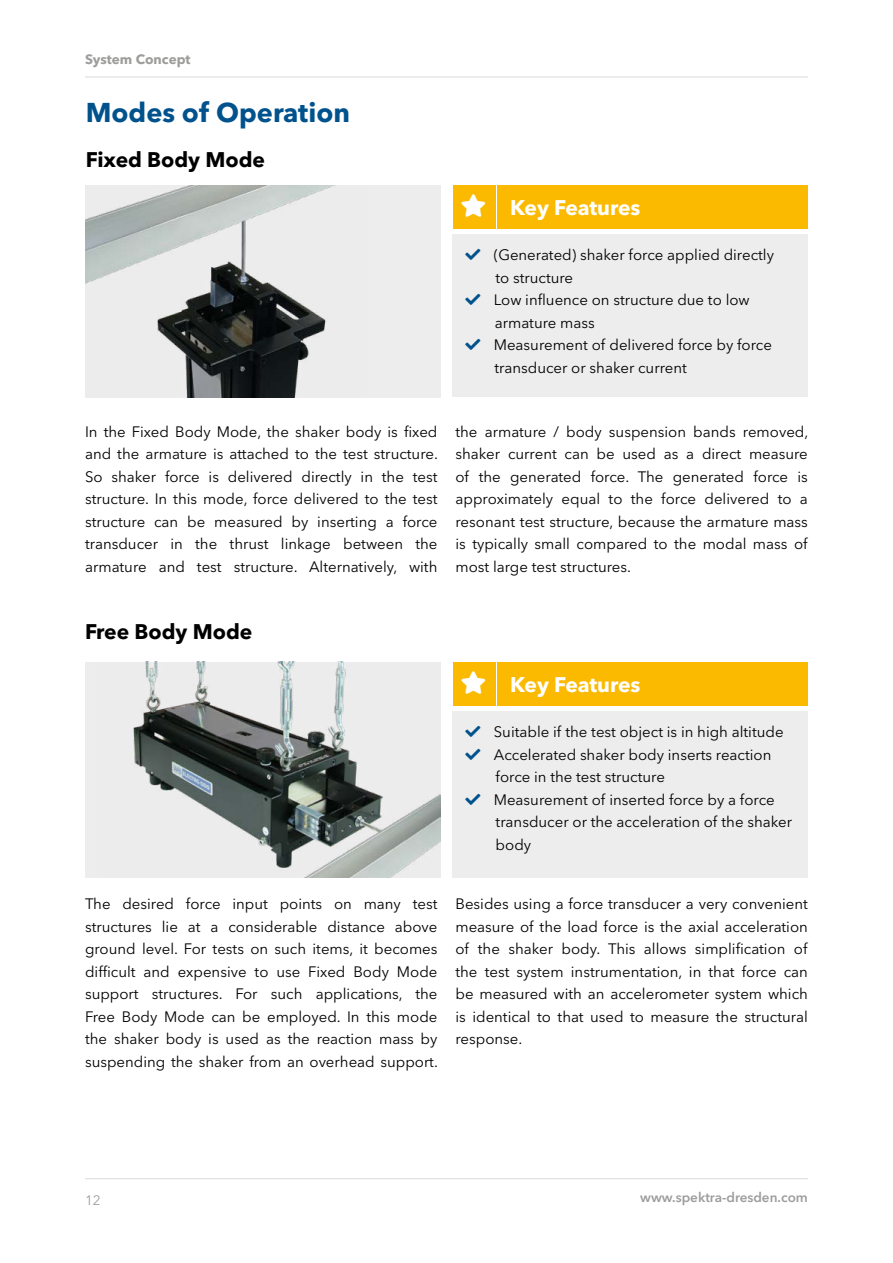
<style>
.page{position:relative;width:893px;height:1263px;background:#fff}
.page>*{position:absolute;margin:0;border:0;box-sizing:border-box;transform-origin:0 0}
.t1{font:700 27px "Avenir Next LT Pro";color:#00528d}
.t2{font:700 21px "Avenir Next LT Pro";letter-spacing:-.005em;color:#fff}
.t3{font:700 21px "Avenir Next LT Pro";color:#000}
.t4{font:15px/22.5px "Avenir Next LT Pro";color:#000}
.t5{font:600 13.5px "Avenir Next LT Pro";color:#9d9d9c}
.t6{font:700 13.5px "Avenir Next LT Pro";color:#9d9d9c}
.t7{font:13.5px "Avenir Next LT Pro";color:#9d9d9c}
.s1{color:#00528d}
</style>
<div class="page">
<hr style="left:85px;top:77px;width:723px;height:1px;background:#dadada">
<hr style="left:85px;top:1178px;width:723px;height:1px;background:#dadada">
<div style="left:85px;top:662px;width:355px;height:216px;background:#ededed"></div>
<img style="left:133px;top:662px;width:307px;height:216px">
<div style="left:453px;top:711px;width:355px;height:167px;background:#ededed"></div>
<div style="left:85px;top:185px;width:355px;height:212px;background:#ededed"></div>
<img style="left:85px;top:185px;width:251px;height:212px">
<div style="left:453px;top:234px;width:355px;height:163px;background:#ededed"></div>
<div style="left:498px;top:185px;width:310px;height:44px;background:#fbba00"></div>
<div style="left:453px;top:185px;width:42px;height:44px;background:#fbba00"></div>
<div style="left:498px;top:662px;width:310px;height:44px;background:#fbba00"></div>
<div style="left:453px;top:662px;width:42px;height:44px;background:#fbba00"></div>
<p class="t6" style="left:85px;top:51px;width:107px">System Concept</p>
<h1 class="t1" style="left:86px;top:95px;width:266px">Modes of Operation</h1>
<h2 class="t3" style="left:86px;top:146px;width:181px">Fixed Body Mode</h2>
<h2 class="t2" style="left:461px;top:195px;width:181px">▲▼ Key Features</h2>
<p class="t4" style="left:495px;top:244px;width:280px;text-indent:-30px"><span class="s1">★</span> (Generated) shaker force applied directly to structure</p>
<p class="t4" style="left:495px;top:289px;width:257px;text-indent:-29px"><span class="s1">★</span> Low influence on structure due to low armature mass</p>
<p class="t4" style="left:494px;top:334px;width:279px;text-indent:-29px"><span class="s1">★</span> Measurement of delivered force by force transducer or shaker current</p>
<p class="t4" style="left:85px;top:420px;width:354px;text-align:justify">In the Fixed Body Mode, the shaker body is fixed and the armature is attached to the test structure.<br>So shaker force is delivered directly in the test structure. In this mode, force delivered to the test structure can be measured by inserting a force transducer in the thrust linkage between the armature and test structure. Alternatively, with</p>
<p class="t4" style="left:455px;top:420px;width:354px;text-align:justify">the armature / body suspension bands removed, shaker current can be used as a direct measure of the generated force. The generated force is approximately equal to the force delivered to a resonant test structure, because the armature mass is typically small compared to the modal mass of most large test structures.</p>
<h2 class="t3" style="left:85px;top:619px;width:169px">Free Body Mode</h2>
<h2 class="t2" style="left:461px;top:672px;width:181px">▲▼ Key Features</h2>
<p class="t4" style="left:466px;top:721px;width:319px"><span class="s1">★</span> Suitable if the test object is in high altitude</p>
<p class="t4" style="left:496px;top:743px;width:277px;text-indent:-30px"><span class="s1">★</span> Accelerated shaker body inserts reaction force in the test structure</p>
<p class="t4" style="left:496px;top:788px;width:298px;text-indent:-30px"><span class="s1">★</span> Measurement of inserted force by a force transducer or the acceleration of the shaker body</p>
<p class="t4" style="left:85px;top:893px;width:354px;text-align:justify">The desired force input points on many test structures lie at a considerable distance above ground level. For tests on such items, it becomes difficult and expensive to use Fixed Body Mode support structures. For such applications, the Free Body Mode can be employed. In this mode the shaker body is used as the reaction mass by suspending the shaker from an overhead support.</p>
<p class="t4" style="left:455px;top:893px;width:354px;text-align:justify">Besides using a force transducer a very convenient measure of the load force is the axial acceleration of the shaker body. This allows simplification of the test system instrumentation, in that force can be measured with an accelerometer system which is identical to that used to measure the structural response.</p>
<p class="t7" style="left:85px;top:1193px;width:17px">12</p>
<p class="t5" style="left:640px;top:1189px;width:169px">www.spektra-dresden.com</p>
</div>
